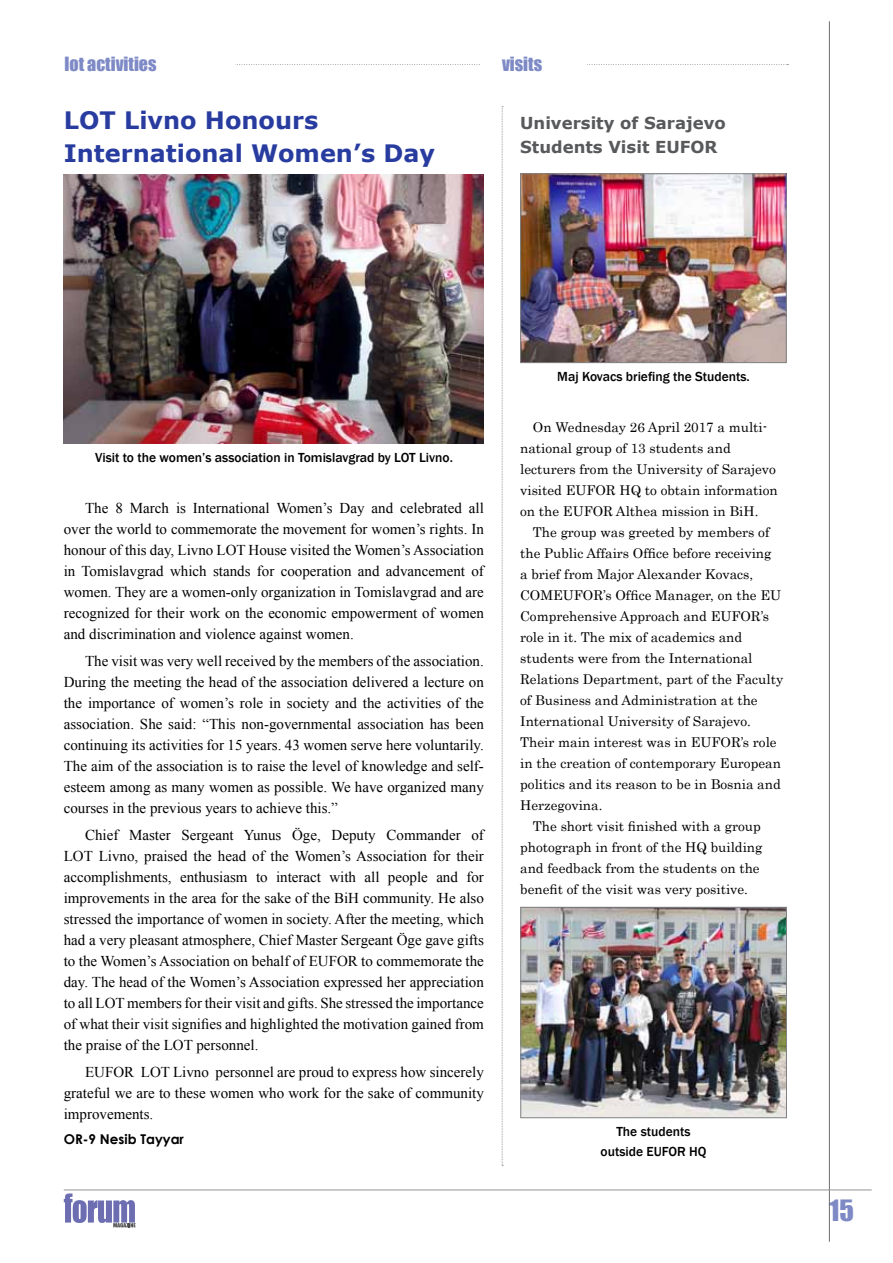
<style>
.page{position:relative;width:893px;height:1263px;background:#fff}
.page>*{position:absolute;margin:0;border:0;box-sizing:border-box;transform-origin:0 0}
.t1{font:27px "Impact";color:#7e8ac6}
.t2{font:700 24px/33px "Verdana";color:#283ca0}
.t3{font:18px "Impact";color:#7e8ac6}
.t4{font:700 16.5px/24px "Verdana";color:#58595b}
.t5{font:15px/21px "Times New Roman";color:#000;text-align:justify}
.t6{font:13.5px/21px "Century";color:#000}
.t7{font:500 13.5px/19.5px "Franklin Gothic";color:#000;text-align:center}
.t8{font:700 13.5px "Century Gothic";color:#000}
</style>
<div class="page">
<hr style="left:829px;top:21px;width:1px;height:1221px;background:#6d6e71">
<hr style="left:64px;top:1189px;width:808px;height:1px;background:#939598">
<svg style="left:64px;top:1193px;width:72px;height:34px"></svg>
<svg style="left:235px;top:64px;width:553px;height:1px"></svg>
<img style="left:64px;top:174px;width:420px;height:270px">
<img style="left:522px;top:175px;width:263px;height:186px">
<div style="left:520px;top:173px;width:267px;height:190px;border:1px solid #808285"></div>
<img style="left:522px;top:909px;width:263px;height:207px">
<div style="left:520px;top:907px;width:267px;height:211px;border:1px solid #808285"></div>
<div style="left:481px;top:47px;width:106px;height:34px;background:#fff"></div>
<svg style="left:502px;top:106px;width:1px;height:1060px"></svg>
<p class="t3" style="left:65px;top:50px;width:94px">lot activities</p>
<h2 class="t2" style="left:64px;top:103px;width:373px">LOT Livno Honours<br>International Women’s Day</h2>
<p class="t3" style="left:502px;top:50px;width:42px">visits</p>
<p class="t4" style="left:520px;top:111px;width:207px">University of Sarajevo<br>Students Visit EUFOR</p>
<p class="t7" style="left:95px;top:448px;width:359px">Visit to the women’s association in Tomislavgrad by LOT Livno.</p>
<p class="t5" style="left:64px;top:497px;width:422px;text-indent:21px">The 8 March is International Women’s Day and celebrated all over the world to commemorate the movement for women’s rights. In honour of this day, Livno LOT House visited the Women’s Association in Tomislavgrad which stands for cooperation and advancement of women. They are a women-only organization in Tomislavgrad and are recognized for their work on the economic empowerment of women and discrimination and violence against women.</p>
<p class="t5" style="left:64px;top:650px;width:422px;text-indent:21px">The visit was very well received by the members of the association.<br>During the meeting the head of the association delivered a lecture on the importance of women’s role in society and the activities of the association. She said: “This non-governmental association has been continuing its activities for 15 years. 43 women serve here voluntarily.<br>The aim of the association is to raise the level of knowledge and self&shy;esteem among as many women as possible. We have organized many courses in the previous years to achieve this.”</p>
<p class="t5" style="left:64px;top:824px;width:422px;text-indent:21px">Chief Master Sergeant Yunus Öge, Deputy Commander of LOT Livno, praised the head of the Women’s Association for their accomplishments, enthusiasm to interact with all people and for improvements in the area for the sake of the BiH community. He also stressed the importance of women in society. After the meeting, which had a very pleasant atmosphere, Chief Master Sergeant Öge gave gifts to the Women’s Association on behalf of EUFOR to commemorate the day. The head of the Women’s Association expressed her appreciation to all LOT members for their visit and gifts. She stressed the importance of what their visit signifies and highlighted the motivation gained from the praise of the LOT personnel.</p>
<p class="t5" style="left:64px;top:1061px;width:422px;text-indent:21px">EUFOR LOT Livno personnel are proud to express how sincerely grateful we are to these women who work for the sake of community improvements.</p>
<p class="t8" style="left:64px;top:1129px;width:122px">OR-9 Nesib Tayyar</p>
<p class="t7" style="left:557px;top:367px;width:194px">Maj Kovacs briefing the Students.</p>
<p class="t6" style="left:520px;top:415px;width:259px;text-indent:13px">On Wednesday 26 April 2017 a multi&shy;national group of 13 students and lecturers from the University of Sarajevo visited EUFOR HQ to obtain information on the EUFOR Althea mission in BiH.</p>
<p class="t6" style="left:533px;top:520px;width:238px">The group was greeted by members of</p>
<p class="t6" style="left:520px;top:542px;width:253px">the Public Affairs Office before receiving</p>
<p class="t6" style="left:520px;top:563px;width:234px">a brief from Major Alexander Kovacs,</p>
<p class="t6" style="left:520px;top:584px;width:262px">COMEUFOR’s Office Manager, on the EU</p>
<p class="t6" style="left:520px;top:605px;width:251px">Comprehensive Approach and EUFOR’s</p>
<p class="t6" style="left:520px;top:626px;width:224px">role in it. The mix of academics and</p>
<p class="t6" style="left:520px;top:647px;width:234px">students were from the International</p>
<p class="t6" style="left:520px;top:668px;width:265px">Relations Department, part of the Faculty</p>
<p class="t6" style="left:520px;top:689px;width:239px">of Business and Administration at the</p>
<p class="t6" style="left:520px;top:710px;width:232px">International University of Sarajevo.</p>
<p class="t6" style="left:520px;top:731px;width:258px">Their main interest was in EUFOR’s role</p>
<p class="t6" style="left:520px;top:752px;width:262px">in the creation of contemporary European</p>
<p class="t6" style="left:520px;top:773px;width:262px">politics and its reason to be in Bosnia and</p>
<p class="t6" style="left:520px;top:794px;width:84px">Herzegovina.</p>
<p class="t6" style="left:533px;top:815px;width:229px">The short visit finished with a group</p>
<p class="t6" style="left:520px;top:836px;width:244px">photograph in front of the HQ building</p>
<p class="t6" style="left:520px;top:857px;width:241px">and feedback from the students on the</p>
<p class="t6" style="left:520px;top:878px;width:229px">benefit of the visit was very positive.</p>
<p class="t7" style="left:601px;top:1122px;width:107px">The students outside EUFOR HQ</p>
<h1 class="t1" style="left:829px;top:1189px;width:26px">15</h1>
</div>
